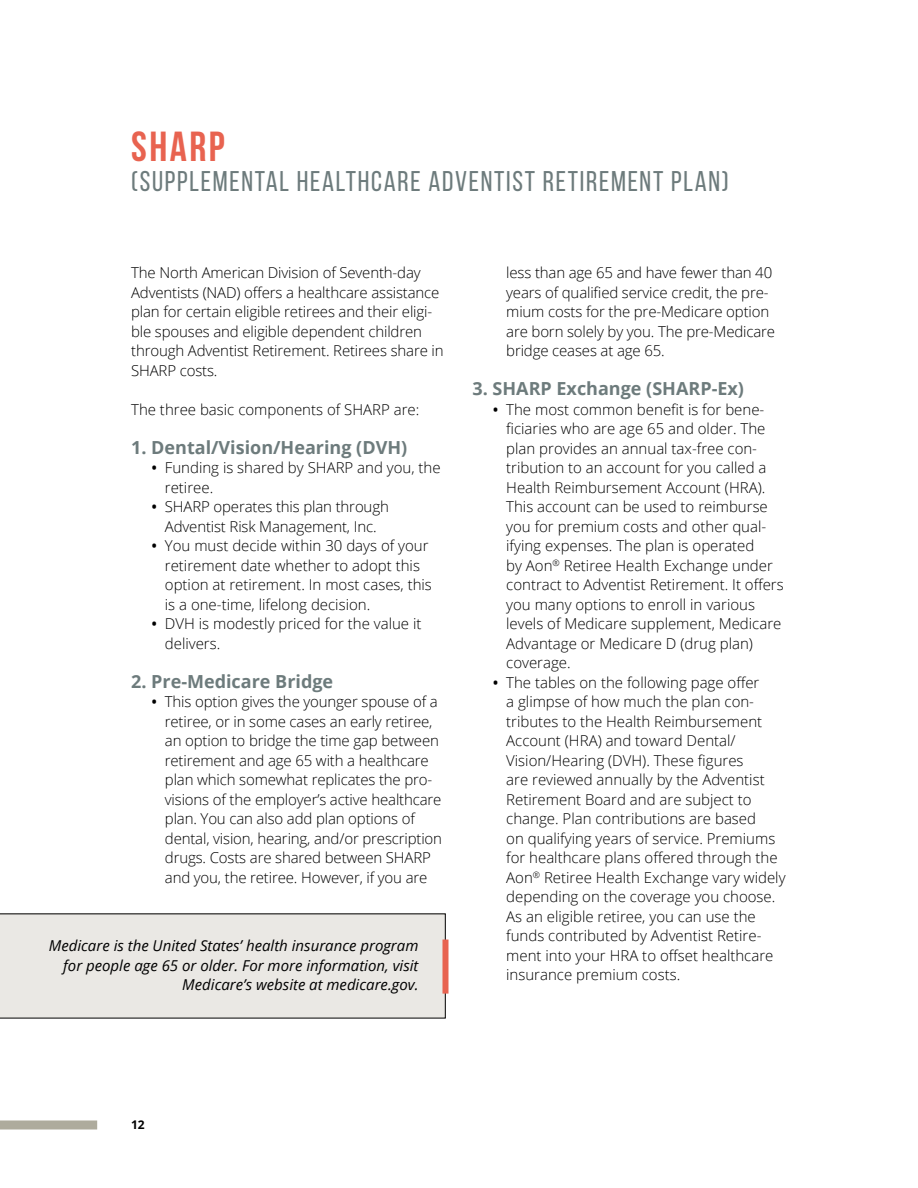
<style>
.page{position:relative;width:918px;height:1188px;background:#fff}
.page>*{position:absolute;margin:0;border:0;box-sizing:border-box;transform-origin:0 0}
.t1{font:700 42px "Bebas Neue";letter-spacing:.06em;color:#e86350}
.t2{font:28.5px "Bebas Neue";letter-spacing:.06em;color:#6d7b7c}
.t3{font:700 18px "Open Sans";color:#6d7b7c}
.t4{font:300 15px/19.5px "Open Sans";color:#000}
.t5{font:italic 15px/19.5px "Open Sans";color:#000;text-align:right}
.t6{font:700 12px "Open Sans";color:#000}
.s1{font-weight:600}
</style>
<div class="page">
<div style="left:0;top:1120px;width:97px;height:10px;background:#aeab9d"></div>
<div style="left:0;top:914px;width:446px;height:104px;background:#eae8e4"></div>
<div style="left:442px;top:940px;width:6px;height:54px;background:#e86350"></div>
<h1 class="t1" style="left:131px;top:124px;width:95px">SHARP</h1>
<h2 class="t2" style="left:131px;top:165px;width:599px">(SUPPLEMENTAL HEALTHCARE ADVENTIST RETIREMENT PLAN)</h2>
<p class="t4" style="left:131px;top:263px;width:314px">The North American Division of Seventh-day Adventists (NAD) offers a healthcare assistance plan for certain eligible retirees and their eligi&shy;ble spouses and eligible dependent children through Adventist Retirement. Retirees share in SHARP costs.</p>
<p class="t4" style="left:131px;top:399px;width:290px">The three basic components of SHARP are:</p>
<p class="t3" style="left:131px;top:435px;width:278px">1. Dental/Vision/Hearing (DVH)</p>
<p class="t4" style="left:165px;top:458px;width:277px;text-indent:-14px"><span class="s1">•</span> Funding is shared by SHARP and you, the retiree.</p>
<p class="t4" style="left:151px;top:497px;width:239px;text-align:center"><span class="s1">•</span> SHARP operates this plan through<br>Adventist Risk Management, Inc.</p>
<p class="t4" style="left:165px;top:536px;width:269px;text-indent:-14px"><span class="s1">•</span> You must decide within 30 days of your retirement date whether to adopt this option at retirement. In most cases, this is a one-time, lifelong decision.</p>
<p class="t4" style="left:165px;top:614px;width:258px;text-indent:-14px"><span class="s1">•</span> DVH is modestly priced for the value it delivers.</p>
<p class="t3" style="left:131px;top:669px;width:204px">2. Pre-Medicare Bridge</p>
<p class="t4" style="left:165px;top:692px;width:279px;text-indent:-14px"><span class="s1">•</span> This option gives the younger spouse of a retiree, or in some cases an early retiree, an option to bridge the time gap between retirement and age 65 with a healthcare plan which somewhat replicates the pro&shy;visions of the employer’s active healthcare plan. You can also add plan options of dental, vision, hearing, and/or prescription drugs. Costs are shared between SHARP and you, the retiree. However, if you are</p>
<p class="t5" style="left:49px;top:935px;width:371px">Medicare is the United States’ health insurance program for people age 65 or older. For more information, visit<br>Medicare’s website at medicare.gov.</p>
<p class="t4" style="left:506px;top:263px;width:270px">less than age 65 and have fewer than 40 years of qualified service credit, the pre&shy;mium costs for the pre-Medicare option are born solely by you. The pre-Medicare bridge ceases at age 65.</p>
<p class="t3" style="left:472px;top:376px;width:273px">3. SHARP Exchange (SHARP-Ex)</p>
<p class="t4" style="left:506px;top:399px;width:279px;text-indent:-13px"><span class="s1">•</span> The most common benefit is for bene&shy;ficiaries who are age 65 and older. The plan provides an annual tax-free con&shy;tribution to an account for you called a Health Reimbursement Account (HRA).<br>This account can be used to reimburse you for premium costs and other qual&shy;ifying expenses. The plan is operated<br>by Aon<sup>®</sup> Retiree Health Exchange under contract to Adventist Retirement. It offers you many options to enroll in various levels of Medicare supplement, Medicare Advantage or Medicare D (drug plan) coverage.</p>
<p class="t4" style="left:506px;top:672px;width:281px;text-indent:-14px"><span class="s1">•</span> The tables on the following page offer<br>a glimpse of how much the plan con&shy;tributes to the Health Reimbursement Account (HRA) and toward Dental/ Vision/Hearing (DVH). These figures<br>are reviewed annually by the Adventist Retirement Board and are subject to change. Plan contributions are based<br>on qualifying years of service. Premiums for healthcare plans offered through the Aon<sup>®</sup> Retiree Health Exchange vary widely depending on the coverage you choose.<br>As an eligible retiree, you can use the funds contributed by Adventist Retire&shy;ment into your HRA to offset healthcare insurance premium costs.</p>
<p class="t6" style="left:131px;top:1116px;width:15px">12</p>
</div>
